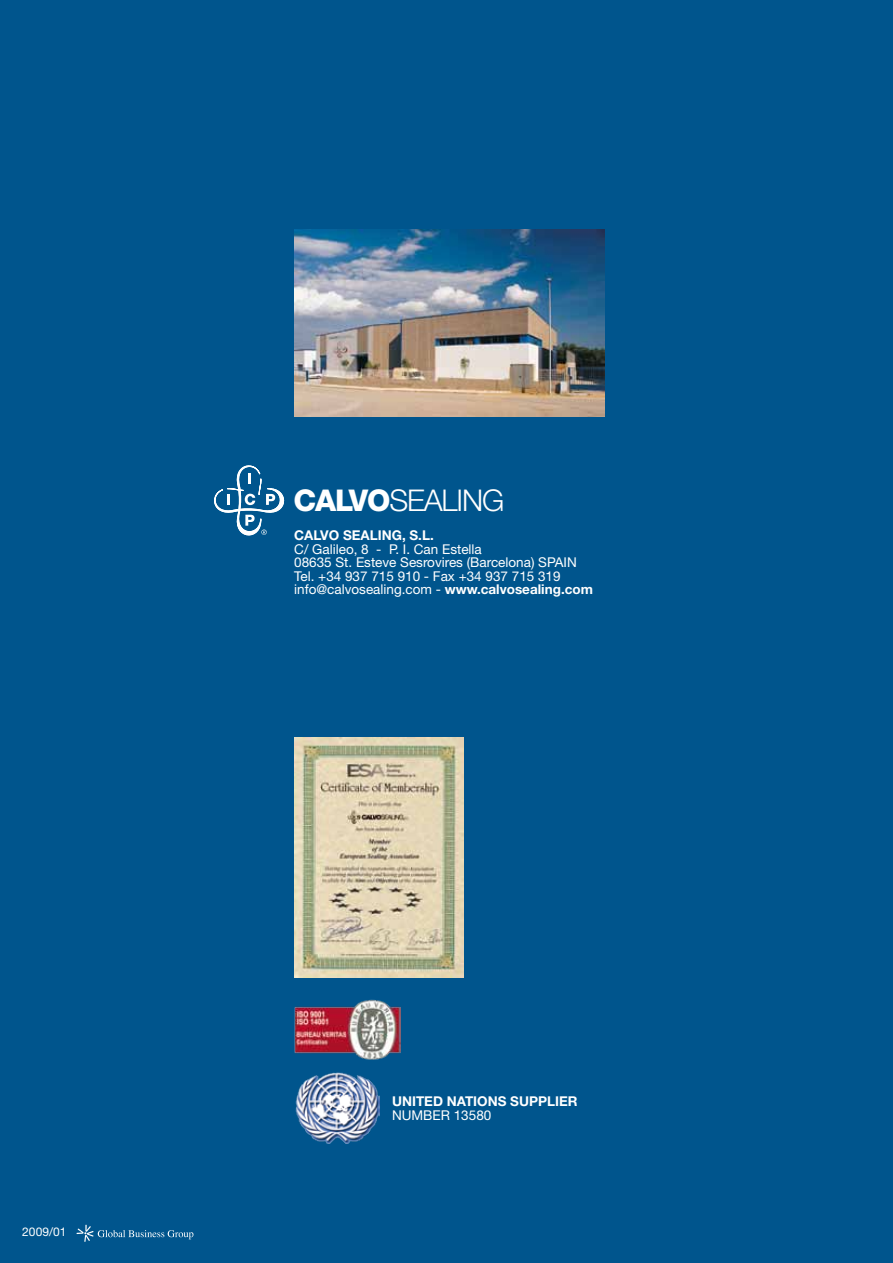
<style>
.page{position:relative;width:893px;height:1263px;background:#00558d}
.page>*{position:absolute;margin:0;border:0;box-sizing:border-box;transform-origin:0 0}
.t1{font:300 30px "Helvetica Neue";letter-spacing:-.04em;color:#fff}
.t2{font:13.5px/13.5px "Helvetica Neue";color:#fff}
.t3{font:700 13.5px "Helvetica Neue";color:#fff}
.t4{font:12px "Helvetica Neue";color:#fff}
.s1{font-weight:800}
.s2{font-weight:700}
</style>
<div class="page">
<svg style="left:209px;top:460px;width:92px;height:125px"></svg>
<svg style="left:77px;top:1225px;width:116px;height:17px"></svg>
<img style="left:294px;top:229px;width:311px;height:188px">
<img style="left:294px;top:738px;width:169px;height:239px">
<img style="left:294px;top:1071px;width:86px;height:73px">
<img style="left:294px;top:999px;width:107px;height:61px">
<p class="t4" style="left:22px;top:1224px;width:46px">2009/01</p>
<h1 class="t1" style="left:293px;top:482px;width:212px"><span class="s1">CALVO</span>SEALING</h1>
<p class="t3" style="left:294px;top:527px;width:141px">CALVO SEALING, S.L.</p>
<p class="t2" style="left:294px;top:542px;width:300px">C/ Galileo, 8 - P. I. Can Estella<br>08635 St. Esteve Sesrovires (Barcelona) SPAIN Tel. +34 937 715 910 - Fax +34 937 715 319 info@calvosealing.com - <span class="s2">www.calvosealing.com</span></p>
<p class="t3" style="left:392px;top:1093px;width:187px">UNITED NATIONS SUPPLIER</p>
<p class="t2" style="left:392px;top:1108px;width:101px">NUMBER 13580</p>
</div>
